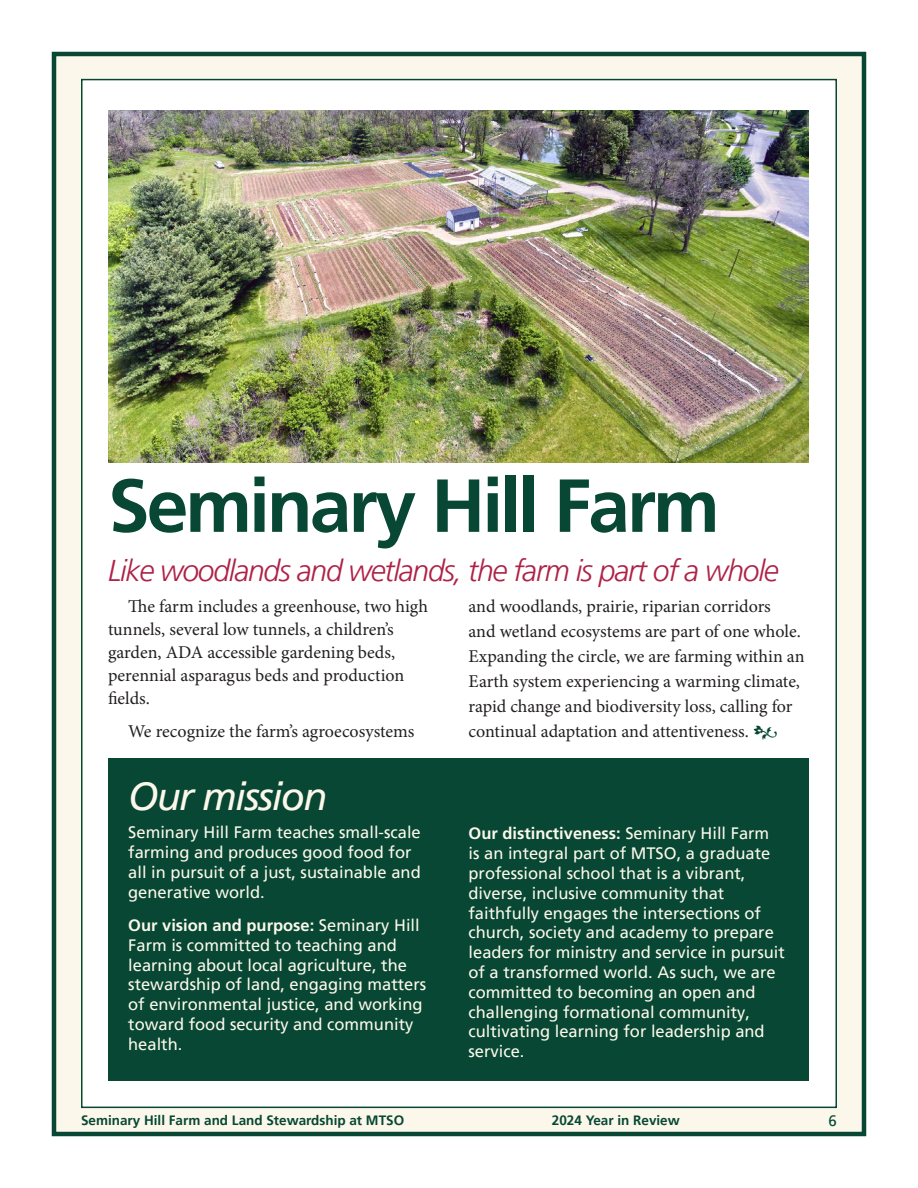
<style>
.page{position:relative;width:918px;height:1188px;background:#fff}
.page>*{position:absolute;margin:0;border:0;box-sizing:border-box;transform-origin:0 0}
.t1{font:700 75px "Frutiger";letter-spacing:-.04em;color:#074733}
.t2{font:italic 39px "Frutiger LT Pro";letter-spacing:-.04em;color:#fbf8eb}
.t3{font:italic 300 30px "Frutiger LT Pro";letter-spacing:-.04em;color:#ae2247}
.Farm_year_in_review_body_copy{font:18px/25.2px "Minion Pro";color:#231f20}
.t4{font:16.5px/19.8px "Frutiger LT Pro";color:#fbf8eb}
.t5{font:15px "Frutiger LT Pro";color:#074733}
.t6{font:700 13.5px "Frutiger LT Pro";color:#074733}
.s1{font-family:"Frutiger";font-weight:700}
.s2{color:#074733}
</style>
<div class="page">
<div style="left:52px;top:52px;width:814px;height:1084px;background:#fbf8eb;border:4px solid #074733"></div>
<div style="left:81px;top:79px;width:756px;height:1029px;background:#fff;border:2px solid #074733"></div>
<div style="left:108px;top:758px;width:701px;height:322px;background:#074733"></div>
<img style="left:108px;top:111px;width:701px;height:351px">
<p class="t1" style="left:108px;top:462px;width:613px">Seminary Hill Farm</p>
<p class="t3" style="left:108px;top:553px;width:672px">Like woodlands and wetlands, the farm is part of a whole</p>
<p class="Farm_year_in_review_body_copy" style="left:108px;top:594px;width:322px;line-height:23px;text-indent:20px">The farm includes a greenhouse, two high tunnels, several low tunnels, a children’s garden, ADA accessible gardening beds, perennial asparagus beds and production fields.</p>
<p class="Farm_year_in_review_body_copy" style="left:128px;top:719px;width:288px">We recognize the farm’s agroecosystems</p>
<p class="t2" style="left:128px;top:774px;width:200px">Our mission</p>
<p class="t4" style="left:128px;top:823px;width:294px">Seminary Hill Farm teaches small-scale farming and produces good food for all in pursuit of a just, sustainable and generative world.</p>
<p class="t4" style="left:128px;top:916px;width:299px"><span class="s1">Our vision and purpose:</span> Seminary Hill Farm is committed to teaching and learning about local agriculture, the stewardship of land, engaging matters of environmental justice, and working toward food security and community health.</p>
<p class="Farm_year_in_review_body_copy" style="left:469px;top:593px;width:337px">and woodlands, prairie, riparian corridors<br>and wetland ecosystems are part of one whole.<br>Expanding the circle, we are farming within an Earth system experiencing a warming climate, rapid change and biodiversity loss, calling for continual adaptation and attentiveness. <span class="s2">•</span></p>
<p class="t4" style="left:469px;top:824px;width:318px"><span class="s1">Our distinctiveness:</span> Seminary Hill Farm<br>is an integral part of MTSO, a graduate professional school that is a vibrant, diverse, inclusive community that faithfully engages the intersections of church, society and academy to prepare leaders for ministry and service in pursuit of a transformed world. As such, we are committed to becoming an open and challenging formational community, cultivating learning for leadership and service.</p>
<p class="t6" style="left:81px;top:1112px;width:325px">Seminary Hill Farm and Land Stewardship at MTSO</p>
<p class="t6" style="left:552px;top:1112px;width:129px">2024 Year in Review</p>
<p class="t5" style="left:829px;top:1112px;width:10px">6</p>
</div>
